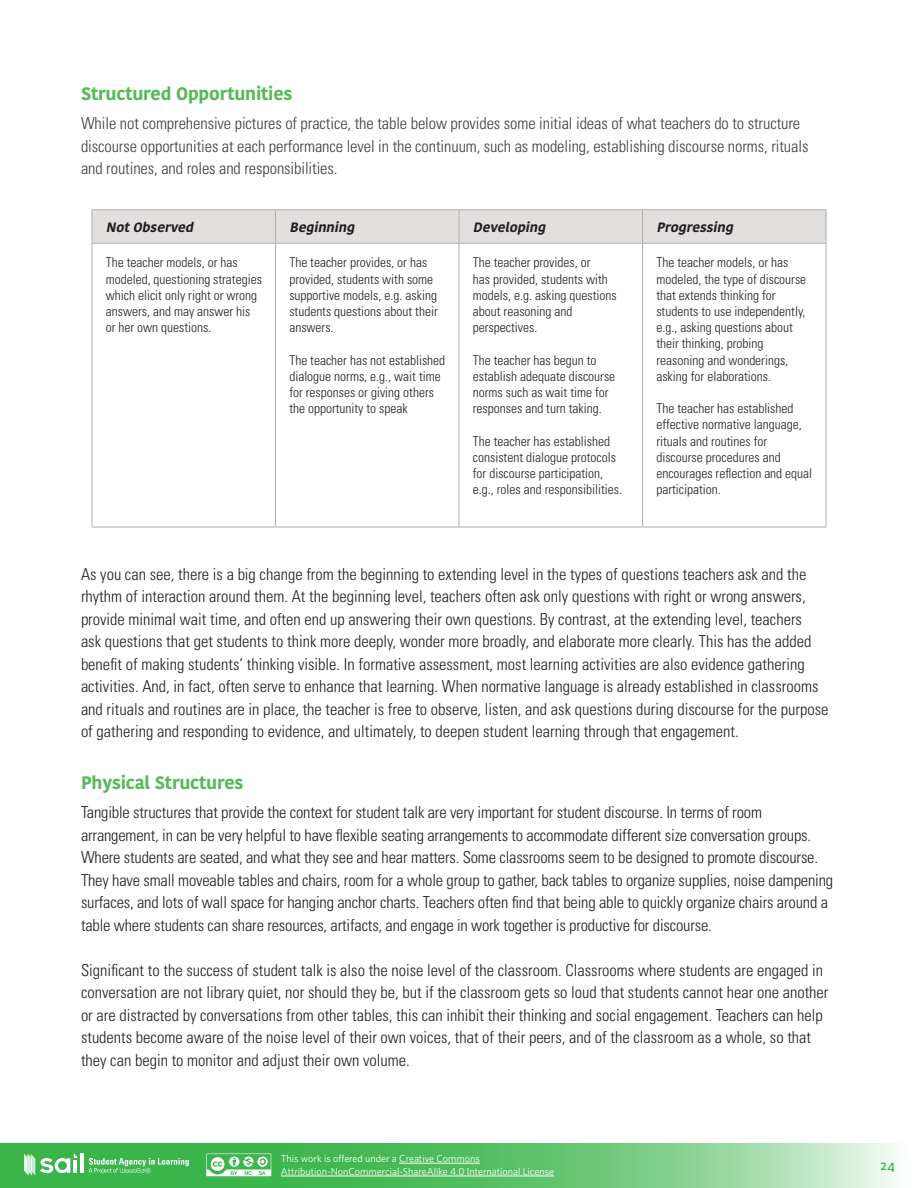
<style>
.page{position:relative;width:918px;height:1188px;background:#fff}
.page>*{position:absolute;margin:0;border:0;box-sizing:border-box;transform-origin:0 0}
.t1{font:700 18px "Kohinoor Bangla";letter-spacing:-.01em;color:#54ba56}
.t2{font:300 condensed 16.5px/22.5px "Univers";color:#231f20}
.t3{font:300 condensed 16.5px/22.5px "Univers";letter-spacing:-.005em;color:#3e3e3f}
.t4{font:300 condensed 13.5px/16.2px "Univers";color:#231f20}
.t5{font:italic 700 13.5px "Kohinoor Bangla";color:#231f20}
.t6{font:500 13.5px "Daxline Pro";color:#3ab54a}
.t7{font:10.2px/12.8px "Whitney HTF";color:#fff}
</style>
<div class="page">
<svg style="left:0;top:1143px;width:893px;height:45px;background:#6cc778"></svg>
<svg style="left:206px;top:1154px;width:65px;height:22px"></svg>
<hr style="left:399px;top:1163px;width:81px;height:1px;background:#fff">
<hr style="left:281px;top:1176px;width:273px;height:1px;background:#fff">
<svg style="left:89px;top:1158px;width:100px;height:16px;background:#65c572"></svg>
<hr style="left:81px;top:1153px;width:3px;height:20px;background:#fff">
<svg style="left:24px;top:1153px;width:53px;height:23px"></svg>
<div style="left:93px;top:210px;width:733px;height:33px;background:#e2e0df"></div>
<hr style="left:92px;top:209px;width:183px;height:1px;background:#b2aeac">
<hr style="left:92px;top:210px;width:1px;height:33px;background:#b2aeac">
<hr style="left:275px;top:209px;width:184px;height:1px;background:#b2aeac">
<hr style="left:275px;top:210px;width:1px;height:33px;background:#b2aeac">
<hr style="left:459px;top:209px;width:184px;height:1px;background:#b2aeac">
<hr style="left:459px;top:210px;width:1px;height:33px;background:#b2aeac">
<hr style="left:643px;top:209px;width:183px;height:1px;background:#b2aeac">
<hr style="left:642px;top:210px;width:1px;height:33px;background:#b2aeac">
<hr style="left:826px;top:210px;width:1px;height:33px;background:#b2aeac">
<hr style="left:92px;top:243px;width:183px;height:1px;background:#b2aeac">
<hr style="left:92px;top:244px;width:1px;height:283px;background:#b2aeac">
<hr style="left:275px;top:243px;width:184px;height:1px;background:#b2aeac">
<hr style="left:275px;top:244px;width:1px;height:283px;background:#b2aeac">
<hr style="left:459px;top:243px;width:184px;height:1px;background:#b2aeac">
<hr style="left:459px;top:244px;width:1px;height:283px;background:#b2aeac">
<hr style="left:643px;top:243px;width:183px;height:1px;background:#b2aeac">
<hr style="left:642px;top:244px;width:1px;height:283px;background:#b2aeac">
<hr style="left:826px;top:244px;width:1px;height:283px;background:#b2aeac">
<hr style="left:92px;top:527px;width:183px;height:1px;background:#b2aeac">
<hr style="left:275px;top:527px;width:184px;height:1px;background:#b2aeac">
<hr style="left:459px;top:527px;width:184px;height:1px;background:#b2aeac">
<hr style="left:643px;top:527px;width:183px;height:1px;background:#b2aeac">
<p class="t1" style="left:81px;top:78px;width:213px">Structured Opportunities</p>
<p class="t3" style="left:81px;top:112px;width:729px">While not comprehensive pictures of practice, the table below provides some initial ideas of what teachers do to structure discourse opportunities at each performance level in the continuum, such as modeling, establishing discourse norms, rituals and routines, and roles and responsibilities.</p>
<p class="t5" style="left:106px;top:215px;width:93px">NotObserved</p>
<p class="t5" style="left:289px;top:215px;width:71px">Beginning</p>
<p class="t5" style="left:473px;top:215px;width:78px">Developing</p>
<p class="t5" style="left:656px;top:215px;width:82px">Progressing</p>
<p class="t4" style="left:106px;top:255px;width:158px">The teacher models, or has modeled, questioning strategies which elicit only right or wrong answers, and may answer his or her own questions.</p>
<p class="t4" style="left:289px;top:255px;width:150px">The teacher provides, or has provided, students with some supportive models, e.g. asking students questions about their answers.</p>
<p class="t4" style="left:289px;top:352px;width:157px">The teacher has not established dialogue norms, e.g., wait time for responses or giving others the opportunity to speak</p>
<p class="t4" style="left:473px;top:255px;width:145px">The teacher provides, or<br>has provided, students with models, e.g. asking questions about reasoning and perspectives.</p>
<p class="t4" style="left:473px;top:352px;width:144px">The teacher has begun to establish adequate discourse norms such as wait time for responses and turn taking.</p>
<p class="t4" style="left:473px;top:433px;width:151px">The teacher has established consistent dialogue protocols for discourse participation, e.g., roles and responsibilities.</p>
<p class="t4" style="left:656px;top:255px;width:151px">The teacher models, or has modeled, the type of discourse that extends thinking for students to use independently, e.g., asking questions about their thinking, probing reasoning and wonderings, asking for elaborations.</p>
<p class="t4" style="left:656px;top:400px;width:157px">The teacher has established effective normative language, rituals and routines for discourse procedures and encourages reflection and equal participation.</p>
<p class="t2" style="left:81px;top:563px;width:749px">As you can see, there is a big change from the beginning to extending level in the types of questions teachers ask and the rhythm of interaction around them. At the beginning level, teachers often ask only questions with right or wrong answers, provide minimal wait time, and often end up answering their own questions. By contrast, at the extending level, teachers<br>ask questions that get students to think more deeply, wonder more broadly, and elaborate more clearly. This has the added benefit of making students’ thinking visible. In formative assessment, most learning activities are also evidence gathering activities. And, in fact, often serve to enhance that learning. When normative language is already established in classrooms and rituals and routines are in place, the teacher is free to observe, listen, and ask questions during discourse for the purpose of gathering and responding to evidence, and ultimately, to deepen student learning through that engagement.</p>
<p class="t1" style="left:81px;top:767px;width:164px">Physical Structures</p>
<p class="t2" style="left:81px;top:801px;width:754px">Tangible structures that provide the context for student talk are very important for student discourse. In terms of room arrangement, in can be very helpful to have flexible seating arrangements to accommodate different size conversation groups.<br>Where students are seated, and what they see and hear matters. Some classrooms seem to be designed to promote discourse.<br>They have small moveable tables and chairs, room for a whole group to gather, back tables to organize supplies, noise dampening surfaces, and lots of wall space for hanging anchor charts. Teachers often find that being able to quickly organize chairs around a table where students can share resources, artifacts, and engage in work together is productive for discourse.</p>
<p class="t2" style="left:81px;top:959px;width:749px">Significant to the success of student talk is also the noise level of the classroom. Classrooms where students are engaged in conversation are not library quiet, nor should they be, but if the classroom gets so loud that students cannot hear one another or are distracted by conversations from other tables, this can inhibit their thinking and social engagement. Teachers can help students become aware of the noise level of their own voices, that of their peers, and of the classroom as a whole, so that they can begin to monitor and adjust their own volume.</p>
<p class="t7" style="left:281px;top:1152px;width:275px">This work is offered under a Creative Commons<br>Attribution-NonCommercial-ShareAlike 4.0 International License</p>
<p class="t6" style="left:880px;top:1156px;width:16px">24</p>
</div>
